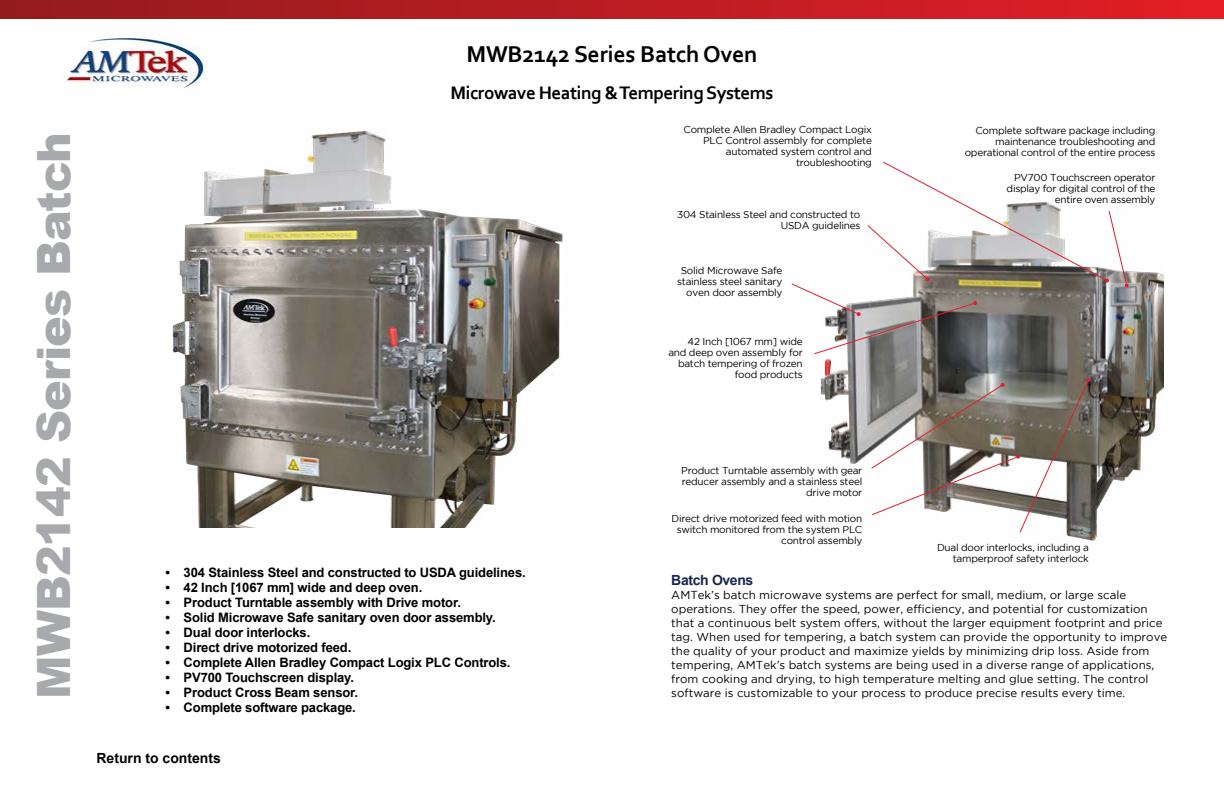
<style>
.page{position:relative;width:1224px;height:792px;background:#fff}
.page>*{position:absolute;margin:0;border:0;box-sizing:border-box;transform-origin:0 0}
.t1{font:900 46px "Arial";letter-spacing:-.02em;color:#a7a9ac}
.t2{font:700 24px "Corbel";letter-spacing:-.01em;color:#000}
.t3{font:700 19px "Corbel";letter-spacing:-.025em;color:#000}
.t4{font:700 14px "Arial";color:#000}
.t5{font:700 14px "Arial";letter-spacing:-.025em;color:#192752}
.t6{font:700 13px "Arial";letter-spacing:-.01em;color:#000}
.t7{font:11.5px/14px "Gotham";color:#000}
.t8{font:10px/11px "Gotham";letter-spacing:-.025em;color:#000;text-align:right}
</style>
<div class="page">
<img style="left:64px;top:35px;width:142px;height:54px">
<img style="left:821px;top:271px;width:343px;height:273px">
<svg style="left:870px;top:378px;width:220px;height:156px"></svg>
<svg style="left:791px;top:161px;width:338px;height:194px"></svg>
<img style="left:172px;top:131px;width:392px;height:396px">
<div style="left:0;top:0;width:1224px;height:19px;background:linear-gradient(to right,#931b1e,#e31f26)"></div>
<h1 class="t1" style="left:20px;top:699px;width:568px;rotate:-90deg">MWB2142 Series Batch</h1>
<h2 class="t2" style="left:466px;top:39px;width:293px">MWB2142 Series Batch Oven</h2>
<h3 class="t3" style="left:451px;top:80px;width:324px">Microwave Heating &amp; Tempering Systems</h3>
<p class="t8" style="left:684px;top:124px;width:190px">Complete Allen Bradley Compact Logix<br>PLC Control assembly for complete automated system control and troubleshooting</p>
<p class="t8" style="left:677px;top:209px;width:185px">304 Stainless Steel and constructed to<br>USDA guidelines</p>
<p class="t8" style="left:677px;top:265px;width:107px">Solid Microwave Safe stainless steel sanitary oven door assembly</p>
<p class="t8" style="left:668px;top:335px;width:136px">42 Inch [1067 mm] wide and deep oven assembly for batch tempering of frozen food products</p>
<p class="t8" style="left:681px;top:465px;width:183px">Product Turntable assembly with gear reducer assembly and a stainless steel drive motor</p>
<p class="t8" style="left:671px;top:513px;width:192px">Direct drive motorized feed with motion switch monitored from the system PLC control assembly</p>
<p class="t8" style="left:965px;top:125px;width:192px">Complete software package including maintenance troubleshooting and operational control of the entire process</p>
<p class="t8" style="left:1007px;top:172px;width:150px">PV700 Touchscreen operator display for digital control of the entire oven assembly</p>
<p class="t8" style="left:937px;top:542px;width:153px">Dual door interlocks, including a tamperproof safety interlock</p>
<h3 class="t6" style="left:166px;top:563px;width:362px">• 304 Stainless Steel and constructed to USDA guidelines.</h3>
<h3 class="t6" style="left:166px;top:578px;width:258px">• 42 Inch [1067 mm] wide and deep oven.</h3>
<h3 class="t6" style="left:166px;top:593px;width:297px">• Product Turntable assembly with Drive motor.</h3>
<h3 class="t6" style="left:166px;top:608px;width:332px">• Solid Microwave Safe sanitary oven door assembly.</h3>
<h3 class="t6" style="left:166px;top:623px;width:146px">• Dual door interlocks.</h3>
<h3 class="t6" style="left:166px;top:638px;width:187px">• Direct drive motorized feed.</h3>
<h3 class="t6" style="left:166px;top:653px;width:346px">• Complete Allen Bradley Compact Logix PLC Controls.</h3>
<h3 class="t6" style="left:166px;top:668px;width:190px">• PV700 Touchscreen display.</h3>
<h3 class="t6" style="left:166px;top:683px;width:194px">• Product Cross Beam sensor.</h3>
<h3 class="t6" style="left:166px;top:698px;width:192px">• Complete software package.</h3>
<h3 class="t4" style="left:96px;top:748px;width:126px">Return to contents</h3>
<h3 class="t5" style="left:671px;top:570px;width:84px">Batch Ovens</h3>
<p class="t7" style="left:671px;top:588px;width:497px">AMTek’s batch microwave systems are perfect for small, medium, or large scale operations. They offer the speed, power, efficiency, and potential for customization that a continuous belt system offers, without the larger equipment footprint and price tag. When used for tempering, a batch system can provide the opportunity to improve the quality of your product and maximize yields by minimizing drip loss. Aside from tempering, AMTek’s batch systems are being used in a diverse range of applications, from cooking and drying, to high temperature melting and glue setting. The control software is customizable to your process to produce precise results every time.</p>
</div>
